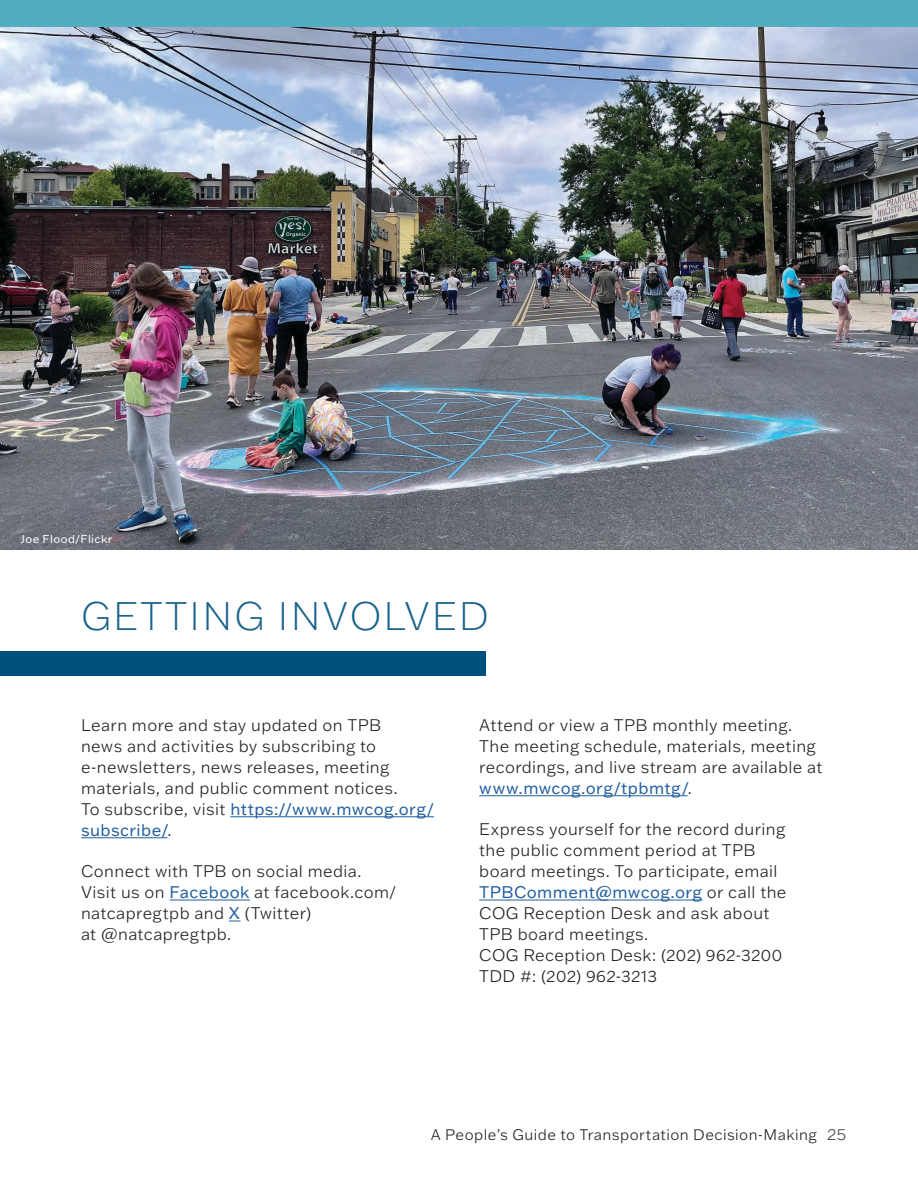
<style>
.page{position:relative;width:918px;height:1188px;background:#fff}
.page>*{position:absolute;margin:0;border:0;box-sizing:border-box;transform-origin:0 0}
.t1{font:300 expanded 39px "Franklin Gothic ATF";letter-spacing:.05em;color:#19628a}
.text{font:300 16.5px/21px "Franklin Gothic ATF";letter-spacing:.025em;color:#231f20}
.t2{font:300 15px "Franklin Gothic ATF";letter-spacing:.03em;color:#231f20}
.t3{font:11.25px "Franklin Gothic ATF";letter-spacing:.04em;color:#fff}
.s1{font-weight:400;color:#215e9f}
.s2{color:#414142}
</style>
<div class="page">
<div style="left:0;top:0;width:918px;height:27px;background:#52adc0"></div>
<img style="left:0;top:27px;width:918px;height:523px">
<hr style="left:230px;top:817px;width:204px;height:1px;background:#215e9f">
<hr style="left:81px;top:838px;width:86px;height:1px;background:#215e9f">
<hr style="left:169px;top:900px;width:81px;height:1px;background:#215e9f">
<hr style="left:479px;top:796px;width:209px;height:1px;background:#215e9f">
<hr style="left:479px;top:900px;width:223px;height:1px;background:#215e9f">
<div style="left:0;top:651px;width:486px;height:24px;background:#00507d"></div>
<p class="t3" style="left:21px;top:532px;width:93px">Joe Flood/Flickr</p>
<p class="t1" style="left:81px;top:590px;width:410px">GETTING INVOLVED</p>
<p class="text" style="left:81px;top:714px;width:354px">Learn more and stay updated on TPB<br>news and activities by subscribing to e-newsletters, news releases, meeting materials, and public comment notices.<br>To subscribe, visit <span class="s1">https://www.mwcog.org/ subscribe/</span>.</p>
<p class="text" style="left:81px;top:860px;width:317px">Connect with TPB on social media.<br>Visit us on <span class="s1">Facebook</span> at facebook.com/ natcapregtpb and <span class="s1">X</span> (Twitter)<br>at @natcapregtpb.</p>
<p class="text" style="left:479px;top:714px;width:345px">Attend or view a TPB monthly meeting.<br>The meeting schedule, materials, meeting recordings, and live stream are available at <span class="s1">www.mwcog.org/tpbmtg/</span>.</p>
<p class="text" style="left:479px;top:818px;width:309px">Express yourself for the record during the public comment period at TPB board meetings. To participate, email<br><span class="s1">TPBComment@mwcog.org</span> or call the<br>COG Reception Desk and ask about<br>TPB board meetings.</p>
<p class="text" style="left:479px;top:944px;width:304px">COG Reception Desk: (202) 962-3200</p>
<p class="text" style="left:479px;top:965px;width:179px">TDD #: (202) 962-3213</p>
<p class="t2" style="left:431px;top:1125px;width:417px">A People’s Guide to Transportation Decision-Making <span class="s2">25</span></p>
</div>
